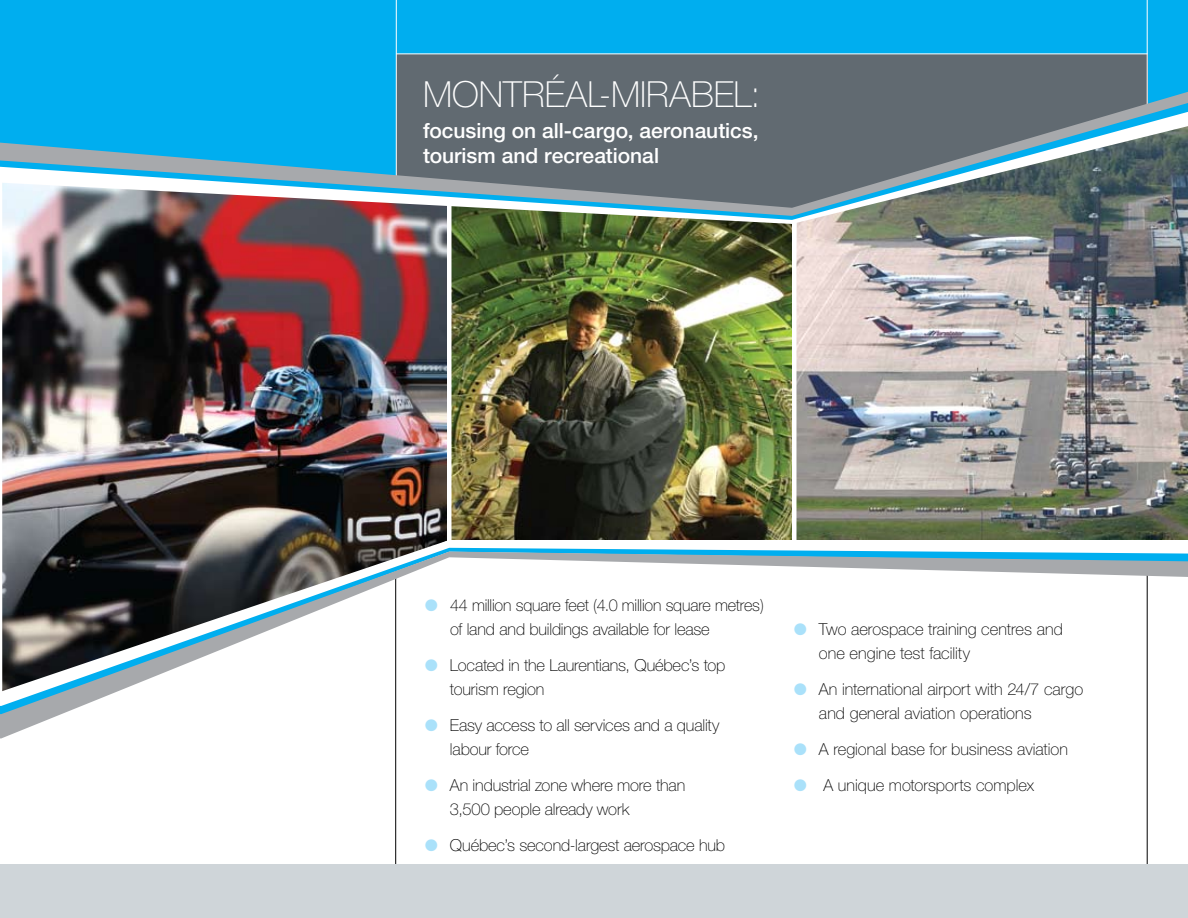
<style>
.page{position:relative;width:1188px;height:918px;background:#fff}
.page>*{position:absolute;margin:0;border:0;box-sizing:border-box;transform-origin:0 0}
.t1{font:100 36px "Helvetica Neue";color:#fff}
.t2{font:500 21px/25.2px "Helvetica Neue";color:#fff}
.t3{font:100 16.5px/24px "Helvetica Neue";letter-spacing:-.005em;color:#000}
.s1{font-size:33px;color:#aae1fa}
</style>
<div class="page">
<hr style="left:1147px;top:453px;width:1px;height:411px;background:#000">
<hr style="left:395px;top:453px;width:1px;height:411px;background:#000">
<div style="left:0;top:0;width:1188px;height:216px;background:#00aeef"></div>
<div style="left:396px;top:54px;width:752px;height:162px;background:#616a71"></div>
<hr style="left:1147px;top:0;width:1px;height:285px;background:#fff">
<hr style="left:396px;top:0;width:1px;height:285px;background:#fff">
<div style="left:0;top:865px;width:1188px;height:53px;background:#cfd5d9"></div>
<hr style="left:396px;top:54px;width:751px;height:1px;background:#fff">
<img style="left:796px;top:224px;width:392px;height:316px">
<img style="left:451px;top:224px;width:341px;height:316px">
<img style="left:2px;top:224px;width:445px;height:316px">
<img style="left:2px;top:220px;width:1186px;height:4px">
<img style="left:2px;top:216px;width:1186px;height:4px">
<svg style="left:0;top:92px;width:1188px;height:124px"></svg>
<svg style="left:2px;top:540px;width:1146px;height:8px"></svg>
<svg style="left:2px;top:548px;width:1146px;height:4px"></svg>
<svg style="left:0;top:552px;width:1188px;height:187px"></svg>
<h1 class="t1" style="left:423px;top:73px;width:53px">Montr</h1>
<h1 class="t1" style="left:545px;top:73px;width:217px">éal-Mirabel:</h1>
<p class="t2" style="left:423px;top:118px;width:337px">focusing on all-cargo, aeronautics, tourism and recreational</p>
<p class="t3" style="left:450px;top:593px;width:316px;text-indent:-27px"><span class="s1">•</span> 44 million square feet (4.0 million square metres) of land and buildings available for lease</p>
<p class="t3" style="left:450px;top:653px;width:277px;text-indent:-27px"><span class="s1">•</span> Located in the Laurentians, Québec’s top tourism region</p>
<p class="t3" style="left:450px;top:713px;width:271px;text-indent:-27px"><span class="s1">•</span> Easy access to all services and a quality labour force</p>
<p class="t3" style="left:450px;top:773px;width:237px;text-indent:-27px"><span class="s1">•</span> An industrial zone where more than<br>3,500 people already work</p>
<p class="t3" style="left:423px;top:833px;width:304px"><span class="s1">•</span> Québec’s second-largest aerospace hub</p>
<p class="t3" style="left:819px;top:617px;width:245px;text-indent:-27px"><span class="s1">•</span> Two aerospace training centres and one engine test facility</p>
<p class="t3" style="left:819px;top:677px;width:266px;text-indent:-27px"><span class="s1">•</span> An international airport with 24/7 cargo and general aviation operations</p>
<p class="t3" style="left:792px;top:737px;width:278px"><span class="s1">•</span> A regional base for business aviation</p>
<p class="t3" style="left:792px;top:773px;width:244px"><span class="s1">•</span> A unique motorsports complex</p>
</div>
